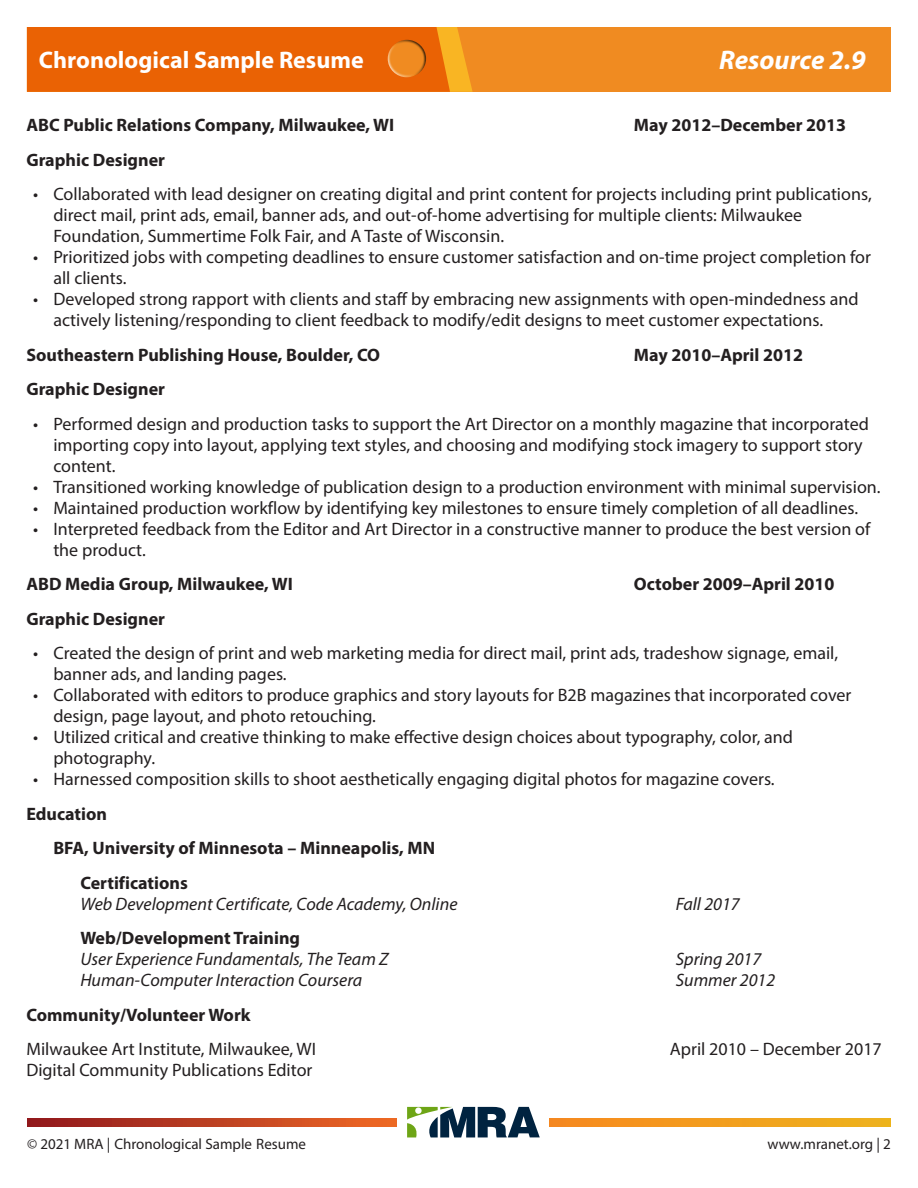
<style>
.page{position:relative;width:918px;height:1188px;background:#fff}
.page>*{position:absolute;margin:0;border:0;box-sizing:border-box;transform-origin:0 0}
.t1{font:italic 700 27px "Myriad Pro";color:#fff}
.t2{font:700 24px "Myriad Pro";color:#fff}
.body{font:18px/21px "Myriad Pro";color:#231f20}
.Subhead{font:700 18px "Myriad Pro";color:#231f20}
.body-2{font:italic 18px "Myriad Pro";color:#231f20}
.t3{font:15px "Myriad Pro";color:#231f20}
</style>
<div class="page">
<div style="left:27px;top:27px;width:864px;height:65px;background:#f08b21"></div>
<svg style="left:26px;top:27px;width:447px;height:65px;background:#ea6706"></svg>
<div style="left:385px;top:40px;width:32px;height:38px;background:#fff;opacity:.75"></div>
<div style="left:393px;top:38px;width:34px;height:40px;background:#231f20;opacity:.75"></div>
<svg style="left:27px;top:1118px;width:864px;height:9px;background:#d76d1f"></svg>
<div style="left:397px;top:1107px;width:151px;height:31px;background:#fff"></div>
<svg style="left:407px;top:1107px;width:133px;height:30px"></svg>
<h2 class="t2" style="left:39px;top:45px;width:326px">Chronological Sample Resume</h2>
<h1 class="t1" style="left:719px;top:42px;width:148px">Resource 2.9</h1>
<p class="Subhead" style="left:26px;top:113px;width:369px">ABC Public Relations Company, Milwaukee, WI</p>
<p class="Subhead" style="left:634px;top:113px;width:214px">May 2012–December 2013</p>
<p class="Subhead" style="left:26px;top:148px;width:140px">Graphic Designer</p>
<p class="body" style="left:53px;top:183px;width:820px;text-indent:-20px">• Collaborated with lead designer on creating digital and print content for projects including print publications, direct mail, print ads, email, banner ads, and out-of-home advertising for multiple clients: Milwaukee<br>Foundation, Summertime Folk Fair, and A Taste of Wisconsin.</p>
<p class="body" style="left:53px;top:246px;width:819px;text-indent:-20px">• Prioritized jobs with competing deadlines to ensure customer satisfaction and on-time project completion for all clients.</p>
<p class="body" style="left:53px;top:288px;width:807px;text-indent:-20px">• Developed strong rapport with clients and staff by embracing new assignments with open-mindedness and actively listening/responding to client feedback to modify/edit designs to meet customer expectations.</p>
<p class="Subhead" style="left:26px;top:343px;width:355px">Southeastern Publishing House, Boulder, CO</p>
<p class="Subhead" style="left:634px;top:343px;width:171px">May 2010–April 2012</p>
<p class="Subhead" style="left:26px;top:377px;width:140px">Graphic Designer</p>
<p class="body" style="left:53px;top:413px;width:817px;text-indent:-20px">• Performed design and production tasks to support the Art Director on a monthly magazine that incorporated importing copy into layout, applying text styles, and choosing and modifying stock imagery to support story content.</p>
<p class="body" style="left:33px;top:476px;width:849px">• Transitioned working knowledge of publication design to a production environment with minimal supervision.</p>
<p class="body" style="left:33px;top:497px;width:827px">• Maintained production workflow by identifying key milestones to ensure timely completion of all deadlines.</p>
<p class="body" style="left:53px;top:518px;width:818px;text-indent:-20px">• Interpreted feedback from the Editor and Art Director in a constructive manner to produce the best version of the product.</p>
<p class="Subhead" style="left:26px;top:572px;width:268px">ABD Media Group, Milwaukee, WI</p>
<p class="Subhead" style="left:634px;top:572px;width:202px">October 2009–April 2010</p>
<p class="Subhead" style="left:26px;top:607px;width:140px">Graphic Designer</p>
<p class="body" style="left:53px;top:642px;width:786px;text-indent:-20px">• Created the design of print and web marketing media for direct mail, print ads, tradeshow signage, email, banner ads, and landing pages.</p>
<p class="body" style="left:53px;top:684px;width:800px;text-indent:-20px">• Collaborated with editors to produce graphics and story layouts for B2B magazines that incorporated cover design, page layout, and photo retouching.</p>
<p class="body" style="left:53px;top:726px;width:741px;text-indent:-20px">• Utilized critical and creative thinking to make effective design choices about typography, color, and photography.</p>
<p class="body" style="left:33px;top:768px;width:743px">• Harnessed composition skills to shoot aesthetically engaging digital photos for magazine covers.</p>
<p class="Subhead" style="left:26px;top:802px;width:82px">Education</p>
<p class="Subhead" style="left:53px;top:836px;width:383px">BFA, University of Minnesota – Minneapolis, MN</p>
<p class="Subhead" style="left:80px;top:871px;width:109px">Certifications</p>
<p class="body-2" style="left:80px;top:893px;width:379px">Web Development Certificate, Code Academy, Online</p>
<p class="body-2" style="left:676px;top:893px;width:65px">Fall 2017</p>
<p class="Subhead" style="left:80px;top:926px;width:221px">Web/Development Training</p>
<p class="body-2" style="left:80px;top:948px;width:310px">User Experience Fundamentals, The Team Z</p>
<p class="body-2" style="left:676px;top:948px;width:87px">Spring 2017</p>
<p class="body-2" style="left:80px;top:969px;width:283px">Human-Computer Interaction Coursera</p>
<p class="body-2" style="left:676px;top:969px;width:101px">Summer 2012</p>
<p class="Subhead" style="left:26px;top:1003px;width:226px">Community/Volunteer Work</p>
<p class="body" style="left:26px;top:1038px;width:291px">Milwaukee Art Institute, Milwaukee, WI</p>
<p class="body" style="left:670px;top:1038px;width:213px">April 2010 – December 2017</p>
<p class="body" style="left:26px;top:1059px;width:288px">Digital Community Publications Editor</p>
<p class="t3" style="left:27px;top:1135px;width:281px">© 2021 MRA | Chronological Sample Resume</p>
<p class="t3" style="left:768px;top:1135px;width:125px">www.mranet.org | 2</p>
</div>
